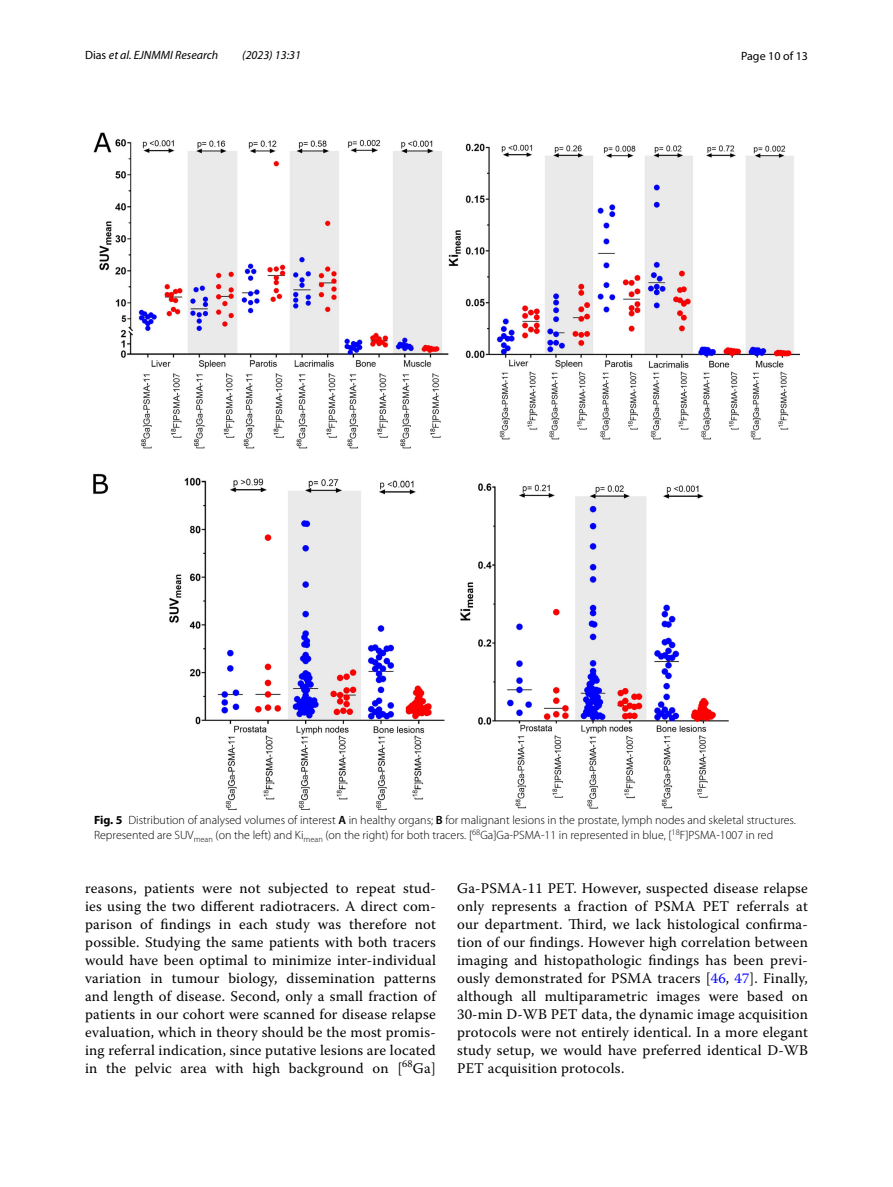
<style>
.page{position:relative;width:893px;height:1187px;background:#fff}
.page>*{position:absolute;margin:0;border:0;box-sizing:border-box;transform-origin:0 0}
.t1{font:14.7px/18px "Warnock Pro";letter-spacing:.015em;color:#000;text-align:justify}
.t2{font:300 12px/15px "Myriad Pro";color:#000}
.t3{font:italic 12px "Myriad Pro";color:#000}
.t4{font:12px "Myriad Pro";color:#000}
.s1{font-style:normal}
.s2{font-weight:700}
.s3{font-weight:600}
.s4{color:#00f}
</style>
<div class="page">
<img style="left:94px;top:133px;width:705px;height:676px">
<p class="t3" style="left:85px;top:48px;width:135px"><span class="s1">Dias</span> et al. EJNMMI Research</p>
<p class="t3" style="left:242px;top:48px;width:60px">(2023) 13:31</p>
<p class="t4" style="left:741px;top:48px;width:68px">Page 10 of 13</p>
<p class="t2" style="left:94px;top:813px;width:703px"><span class="s2">Fig. 5</span> Distribution of analysed volumes of interest <span class="s3">A</span> in healthy organs; <span class="s3">B</span> for malignant lesions in the prostate, lymph nodes and skeletal structures.<br>Represented are SUV<sub>mean</sub> (on the left) and Ki<sub>mean</sub> (on the right) for both tracers. [<sup>68</sup>Ga]Ga-PSMA-11 in represented in blue, [<sup>18</sup>F]PSMA-1007 in red</p>
<p class="t1" style="left:85px;top:878px;width:352px">reasons, patients were not subjected to repeat stud&shy;ies using the two different radiotracers. A direct com&shy;parison of findings in each study was therefore not possible. Studying the same patients with both tracers would have been optimal to minimize inter-individual variation in tumour biology, dissemination patterns and length of disease. Second, only a small fraction of patients in our cohort were scanned for disease relapse evaluation, which in theory should be the most promis&shy;ing referral indication, since putative lesions are located in the pelvic area with high background on [<sup>68</sup>Ga]</p>
<p class="t1" style="left:457px;top:878px;width:352px">Ga-PSMA-11 PET. However, suspected disease relapse only represents a fraction of PSMA PET referrals at our department. Third, we lack histological confirma&shy;tion of our findings. However high correlation between imaging and histopathologic findings has been previ&shy;ously demonstrated for PSMA tracers [<span class="s4">46</span>, <span class="s4">47</span>]. Finally, although all multiparametric images were based on 30-min D-WB PET data, the dynamic image acquisition protocols were not entirely identical. In a more elegant study setup, we would have preferred identical D-WB PET acquisition protocols.</p>
</div>
